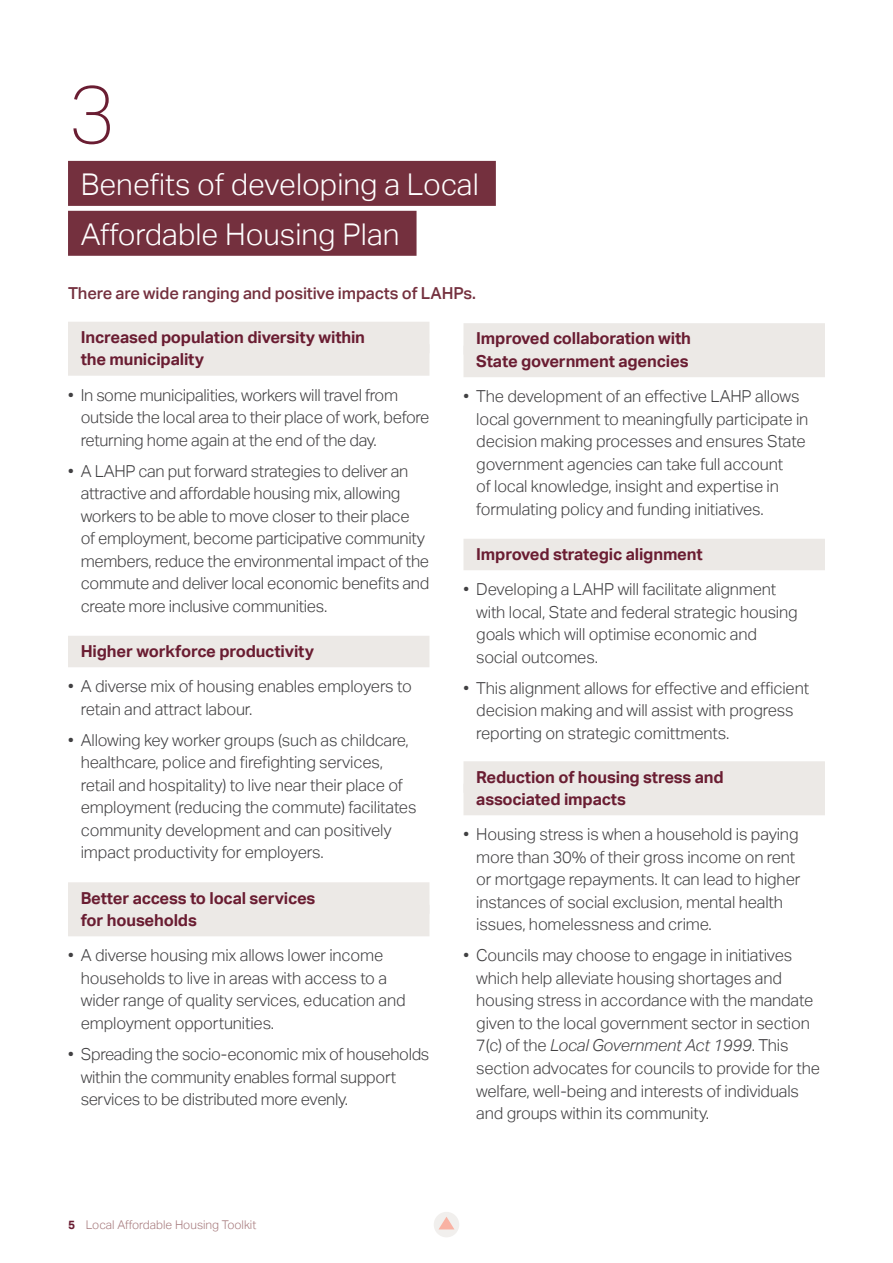
<style>
.page{position:relative;width:893px;height:1263px;background:#fff}
.page>*{position:absolute;margin:0;border:0;box-sizing:border-box;transform-origin:0 0}
.t1{font:100 81px "Aktiv Grotesk";color:#6a1d32}
.t2{font:300 30px/49.9px "Aktiv Grotesk";color:#fff}
.t3{font:300 16.5px/22.5px "Aktiv Grotesk";letter-spacing:-.01em;color:#414042}
.t4{font:700 16.5px/22.5px "Aktiv Grotesk";letter-spacing:-.01em;color:#6a1d32}
.t5{font:500 16.5px "Aktiv Grotesk";letter-spacing:-.01em;color:#74303e}
.t6{font:300 12px "Aktiv Grotesk";color:#a6797c}
.s1{font-style:italic}
.s2{font-weight:700;color:#6a1d32}
</style>
<div class="page">
<div style="left:68px;top:161px;width:428px;height:45px;background:#74303e"></div>
<div style="left:68px;top:211px;width:349px;height:45px;background:#74303e"></div>
<div style="left:68px;top:322px;width:361px;height:31px;background:#ece9e6"></div>
<div style="left:68px;top:344px;width:361px;height:32px;background:#ece9e6"></div>
<div style="left:68px;top:636px;width:361px;height:31px;background:#ece9e6"></div>
<div style="left:68px;top:882px;width:361px;height:32px;background:#ece9e6"></div>
<div style="left:68px;top:905px;width:361px;height:31px;background:#ece9e6"></div>
<div style="left:463px;top:323px;width:362px;height:32px;background:#ece9e6"></div>
<div style="left:463px;top:346px;width:362px;height:31px;background:#ece9e6"></div>
<div style="left:463px;top:539px;width:362px;height:31px;background:#ece9e6"></div>
<div style="left:463px;top:761px;width:362px;height:32px;background:#ece9e6"></div>
<div style="left:463px;top:784px;width:362px;height:31px;background:#ece9e6"></div>
<div style="left:434px;top:1212px;width:25px;height:25px;background:#f1efed;border-radius:50%"></div>
<svg style="left:439px;top:1217px;width:15px;height:12px"></svg>
<h1 class="t1" style="left:68px;top:69px;width:49px">3</h1>
<h2 class="t2" style="left:81px;top:160px;width:400px">Benefits of developing a Local<br>Affordable Housing Plan</h2>
<p class="t5" style="left:68px;top:284px;width:409px">There are wide ranging and positive impacts of LAHPs.</p>
<p class="t4" style="left:81px;top:326px;width:286px">Increased population diversity within the municipality</p>
<p class="t3" style="left:81px;top:384px;width:350px;text-indent:-13px">• In some municipalities, workers will travel from outside the local area to their place of work, before returning home again at the end of the day.</p>
<p class="t3" style="left:81px;top:460px;width:350px;text-indent:-13px">• A LAHP can put forward strategies to deliver an attractive and affordable housing mix, allowing workers to be able to move closer to their place<br>of employment, become participative community members, reduce the environmental impact of the commute and deliver local economic benefits and create more inclusive communities.</p>
<p class="t4" style="left:81px;top:640px;width:235px">Higher workforce productivity</p>
<p class="t3" style="left:81px;top:675px;width:332px;text-indent:-13px">• A diverse mix of housing enables employers to retain and attract labour.</p>
<p class="t3" style="left:81px;top:729px;width:337px;text-indent:-13px">• Allowing key worker groups (such as childcare, healthcare, police and firefighting services, retail and hospitality) to live near their place of employment (reducing the commute) facilitates community development and can positively impact productivity for employers.</p>
<p class="t4" style="left:81px;top:887px;width:236px">Better access to local services for households</p>
<p class="t3" style="left:81px;top:944px;width:326px;text-indent:-13px">• A diverse housing mix allows lower income households to live in areas with access to a wider range of quality services, education and employment opportunities.</p>
<p class="t3" style="left:81px;top:1043px;width:350px;text-indent:-13px">• Spreading the socio-economic mix of households within the community enables formal support services to be distributed more evenly.</p>
<p class="t4" style="left:476px;top:327px;width:216px">Improved collaboration with<br>State government agencies</p>
<p class="t3" style="left:476px;top:385px;width:334px;text-indent:-13px">• The development of an effective LAHP allows local government to meaningfully participate in decision making processes and ensures State government agencies can take full account<br>of local knowledge, insight and expertise in formulating policy and funding initiatives.</p>
<p class="t4" style="left:476px;top:543px;width:228px">Improved strategic alignment</p>
<p class="t3" style="left:476px;top:578px;width:323px;text-indent:-13px">• Developing a LAHP will facilitate alignment with local, State and federal strategic housing goals which will optimise economic and social outcomes.</p>
<p class="t3" style="left:476px;top:677px;width:334px;text-indent:-13px">• This alignment allows for effective and efficient decision making and will assist with progress reporting on strategic comittments.</p>
<p class="t4" style="left:476px;top:766px;width:249px">Reduction of housing stress and associated impacts</p>
<p class="t3" style="left:476px;top:823px;width:326px;text-indent:-13px">• Housing stress is when a household is paying more than 30% of their gross income on rent or mortgage repayments. It can lead to higher instances of social exclusion, mental health issues, homelessness and crime.</p>
<p class="t3" style="left:476px;top:944px;width:345px;text-indent:-13px">• Councils may choose to engage in initiatives which help alleviate housing shortages and housing stress in accordance with the mandate given to the local government sector in section 7(c) of the <span class="s1">Local Government Act 1999</span>. This section advocates for councils to provide for the welfare, well-being and interests of individuals and groups within its community.</p>
<p class="t6" style="left:68px;top:1218px;width:190px"><span class="s2">5</span> Local Affordable Housing Toolkit</p>
</div>
